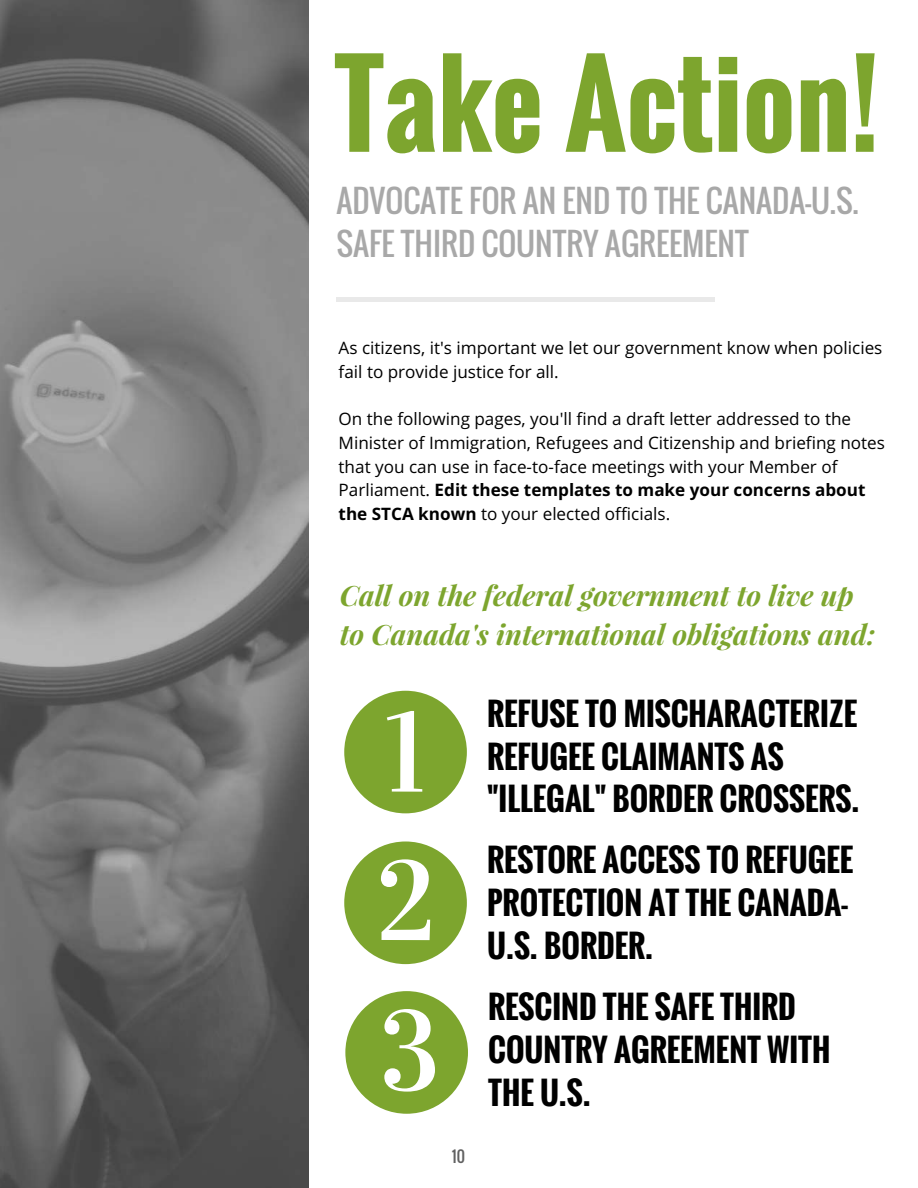
<style>
.page{position:relative;width:918px;height:1188px;background:#fff}
.page>*{position:absolute;margin:0;border:0;box-sizing:border-box;transform-origin:0 0}
.t1{font:700 112.05px "Oswald";color:#7da52e}
.t2{font:700 31.2px/42.8px "Oswald";color:#000}
.t3{font:31.2px/42.8px "Oswald";color:#a8a8a8}
.t4{font:italic 700 28.05px/38.2px "Playfair Display";color:#7da52e}
.t5{font:17.1px/23.7px "Open Sans";color:#000}
.t6{font:15.6px "Oswald";color:#616161}
.s1{font-weight:700}
</style>
<div class="page">
<img style="left:0;top:0;width:308px;height:1188px">
<div style="left:336px;top:297px;width:379px;height:5px;background:#e9e9e9"></div>
<svg style="left:344px;top:691px;width:123px;height:122px"></svg>
<svg style="left:344px;top:842px;width:123px;height:122px"></svg>
<svg style="left:345px;top:991px;width:123px;height:123px"></svg>
<h1 class="t1" style="left:334px;top:18px;width:547px">Take Action!</h1>
<h2 class="t3" style="left:336px;top:178px;width:524px">ADVOCATE FOR AN END TO THE CANADA-U.S.<br>SAFE THIRD COUNTRY AGREEMENT</h2>
<p class="t5" style="left:339px;top:336px;width:545px">As citizens, it's important we let our government know when policies fail to provide justice for all.</p>
<p class="t5" style="left:339px;top:407px;width:548px">On the following pages, you'll find a draft letter addressed to the Minister of Immigration, Refugees and Citizenship and briefing notes that you can use in face-to-face meetings with your Member of Parliament. <span class="s1">Edit these templates to make your concerns about the STCA known</span> to your elected officials.</p>
<h3 class="t4" style="left:340px;top:576px;width:537px">Call on the federal government to live up to Canada's international obligations and:</h3>
<h2 class="t2" style="left:487px;top:691px;width:374px">REFUSE TO MISCHARACTERIZE<br>REFUGEE CLAIMANTS AS "ILLEGAL" BORDER CROSSERS.</h2>
<h2 class="t2" style="left:487px;top:838px;width:368px">RESTORE ACCESS TO REFUGEE<br>PROTECTION AT THE CANADA-<br>U.S. BORDER.</h2>
<p class="t6" style="left:452px;top:1145px;width:15px">10</p>
<h2 class="t2" style="left:488px;top:985px;width:344px">RESCIND THE SAFE THIRD<br>COUNTRY AGREEMENT WITH<br>THE U.S.</h2>
</div>
